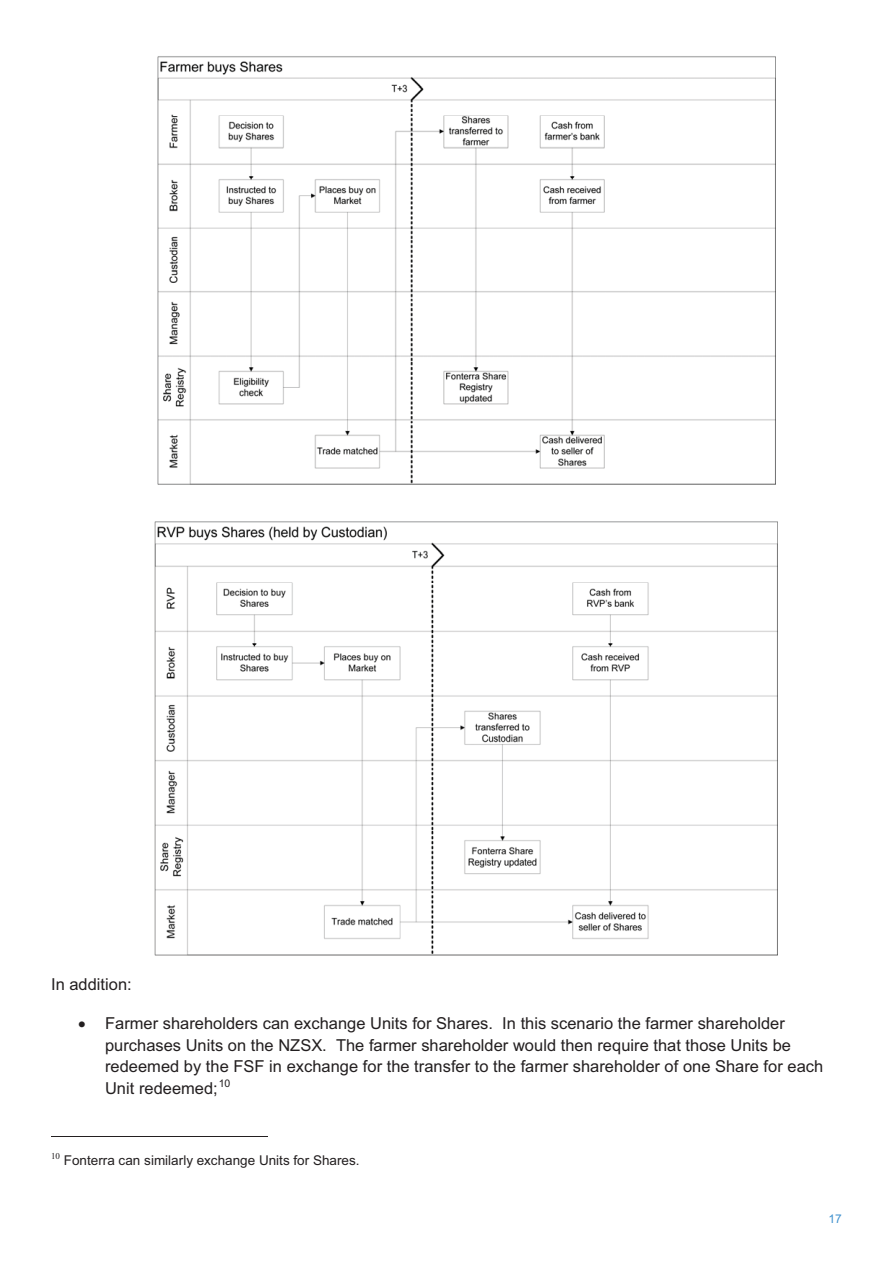
<style>
.page{position:relative;width:893px;height:1263px;background:#fff}
.page>*{position:absolute;margin:0;border:0;box-sizing:border-box;transform-origin:0 0}
.t1{font:16.5px/21.9px "Arial";color:#231f20}
.t2{font:13.5px "Arial";color:#231f20}
.t3{font:12px "Arial";color:#0094cf}
.t4{font:10.5px "Arial";color:#231f20}
</style>
<div class="page">
<img style="left:157px;top:56px;width:618px;height:428px">
<img style="left:154px;top:521px;width:623px;height:434px">
<hr style="left:51px;top:1136px;width:216px;height:1px;background:#231f20">
<p class="t1" style="left:51px;top:975px;width:82px">In addition:</p>
<p class="t1" style="left:105px;top:1014px;width:720px">Farmer shareholders can exchange Units for Shares. In this scenario the farmer shareholder purchases Units on the NZSX. The farmer shareholder would then require that those Units be redeemed by the FSF in exchange for the transfer to the farmer shareholder of one Share for each Unit redeemed;</p>
<p class="t4" style="left:219px;top:1079px;width:13px">10</p>
<p class="t2" style="left:51px;top:1155px;width:310px"><sup>10</sup> Fonterra can similarly exchange Units for Shares.</p>
<p class="t3" style="left:829px;top:1216px;width:15px">17</p>
</div>
